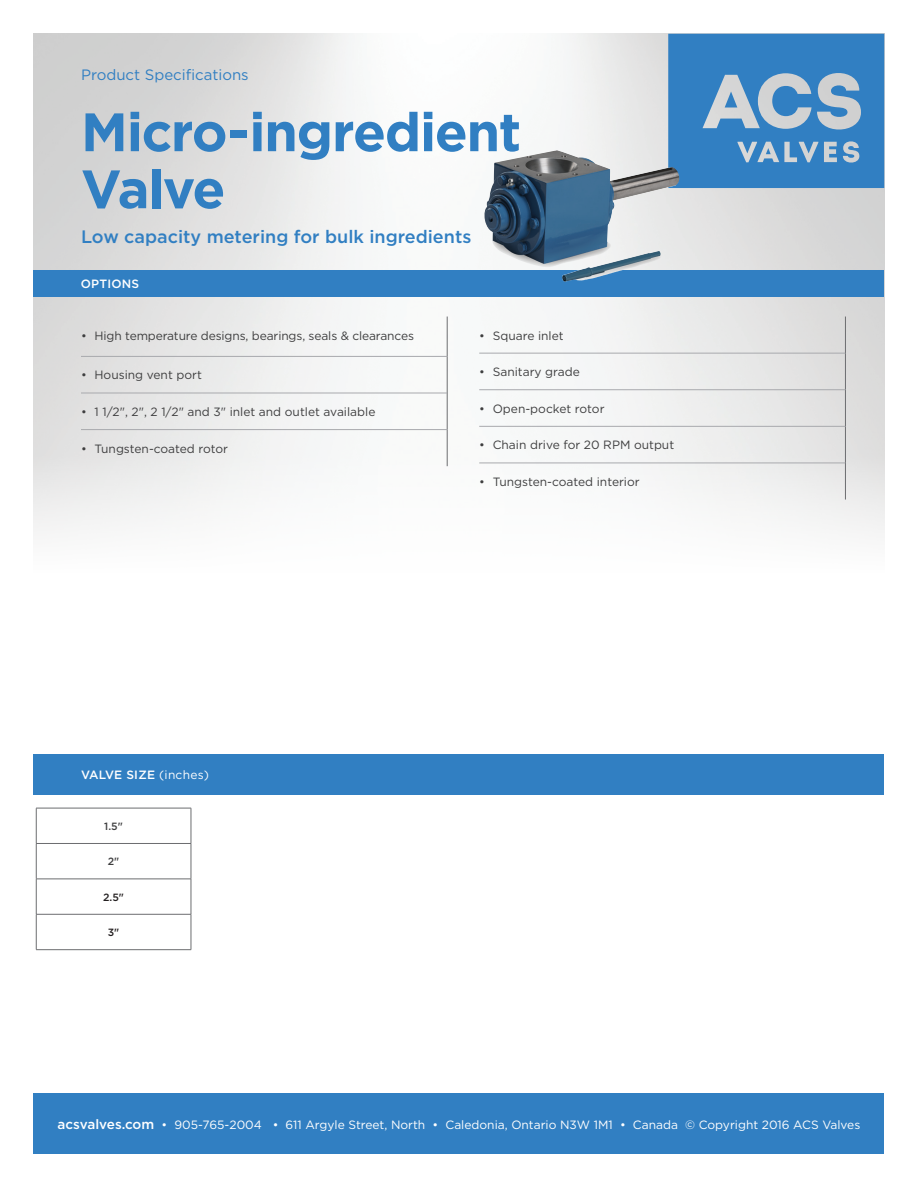
<style>
.page{position:relative;width:918px;height:1188px;background:#fff}
.page>*{position:absolute;margin:0;border:0;box-sizing:border-box;transform-origin:0 0}
.t1{font:700 54px/57px "Gotham";letter-spacing:-.025em;color:#317fc2}
.t2{font:500 18px "Gotham";color:#317fc2}
.t3{font:15px "Gotham";color:#317fc2}
.t4{font:12px "Gotham";color:#3e3e3f}
.t5{font:12px "Gotham";color:#fff}
.t6{font:500 12px "Gotham";letter-spacing:.02em;color:#fff}
.t7{font:500 10.5px "Gotham";color:#3e3e3f}
.t8{font:500 10.5px "Gotham";color:#231f20}
.s1{font-weight:400}
.s2{font-weight:500;font-size:13.5px}
</style>
<div class="page">
<img style="left:34px;top:34px;width:850px;height:499px">
<svg style="left:668px;top:34px;width:216px;height:154px;background:#4f8ec4"></svg>
<div style="left:33px;top:1094px;width:851px;height:60px;background:#317fc2"></div>
<div style="left:33px;top:270px;width:851px;height:27px;background:#317fc2"></div>
<div style="left:34px;top:754px;width:850px;height:40px;background:#317fc2"></div>
<svg style="left:37px;top:809px;width:154px;height:140px"></svg>
<hr style="left:36px;top:808px;width:155px;height:1px;background:#6c6d70">
<hr style="left:191px;top:808px;width:1px;height:35px;background:#6c6d70">
<hr style="left:36px;top:843px;width:155px;height:1px;background:#6c6d70">
<hr style="left:191px;top:844px;width:1px;height:35px;background:#6c6d70">
<hr style="left:36px;top:879px;width:155px;height:1px;background:#6c6d70">
<hr style="left:191px;top:879px;width:1px;height:35px;background:#6c6d70">
<hr style="left:36px;top:914px;width:155px;height:1px;background:#6c6d70">
<hr style="left:191px;top:914px;width:1px;height:35px;background:#6c6d70">
<hr style="left:36px;top:808px;width:1px;height:35px;background:#6c6d70">
<hr style="left:36px;top:844px;width:1px;height:35px;background:#6c6d70">
<hr style="left:36px;top:879px;width:1px;height:35px;background:#6c6d70">
<hr style="left:36px;top:914px;width:1px;height:35px;background:#6c6d70">
<hr style="left:36px;top:949px;width:155px;height:1px;background:#6c6d70">
<img style="left:484px;top:150px;width:73px;height:101px">
<hr style="left:447px;top:317px;width:1px;height:39px;background:#6c6d70">
<hr style="left:447px;top:356px;width:1px;height:37px;background:#6c6d70">
<hr style="left:447px;top:393px;width:1px;height:37px;background:#6c6d70">
<hr style="left:447px;top:430px;width:1px;height:36px;background:#6c6d70">
<hr style="left:81px;top:356px;width:366px;height:1px;background:#a8a9ad">
<hr style="left:81px;top:393px;width:366px;height:1px;background:#a8a9ad">
<hr style="left:81px;top:429px;width:366px;height:1px;background:#a8a9ad">
<hr style="left:845px;top:317px;width:1px;height:36px;background:#6c6d70">
<hr style="left:845px;top:353px;width:1px;height:37px;background:#6c6d70">
<hr style="left:845px;top:390px;width:1px;height:36px;background:#6c6d70">
<hr style="left:845px;top:426px;width:1px;height:37px;background:#6c6d70">
<hr style="left:845px;top:463px;width:1px;height:37px;background:#6c6d70">
<hr style="left:479px;top:353px;width:366px;height:1px;background:#a8a9ad">
<hr style="left:479px;top:389px;width:366px;height:1px;background:#a8a9ad">
<hr style="left:479px;top:426px;width:366px;height:1px;background:#a8a9ad">
<hr style="left:479px;top:463px;width:366px;height:1px;background:#a8a9ad">
<p class="t3" style="left:81px;top:65px;width:169px">Product Specifications</p>
<h1 class="t1" style="left:81px;top:103px;width:442px">Micro-ingredient<br>Valve</h1>
<h2 class="t2" style="left:81px;top:225px;width:392px">Low capacity metering for bulk ingredients</h2>
<p class="t6" style="left:81px;top:276px;width:60px">OPTIONS</p>
<p class="t4" style="left:81px;top:328px;width:335px">• High temperature designs, bearings, seals &amp; clearances</p>
<p class="t4" style="left:81px;top:368px;width:122px">• Housing vent port</p>
<p class="t4" style="left:81px;top:404px;width:296px">• 1 1/2", 2", 2 1/2" and 3" inlet and outlet available</p>
<p class="t4" style="left:81px;top:441px;width:149px">• Tungsten-coated rotor</p>
<p class="t4" style="left:479px;top:328px;width:86px">• Square inlet</p>
<p class="t4" style="left:479px;top:364px;width:102px">• Sanitary grade</p>
<p class="t4" style="left:479px;top:401px;width:127px">• Open-pocket rotor</p>
<p class="t4" style="left:479px;top:438px;width:196px">• Chain drive for 20 RPM output</p>
<p class="t4" style="left:479px;top:474px;width:162px">• Tungsten-coated interior</p>
<p class="t6" style="left:81px;top:767px;width:129px">VALVE SIZE <span class="s1">(inches)</span></p>
<p class="t7" style="left:104px;top:819px;width:20px">1.5"</p>
<p class="t7" style="left:108px;top:855px;width:13px">2"</p>
<p class="t8" style="left:103px;top:890px;width:22px">2.5"</p>
<p class="t8" style="left:108px;top:926px;width:13px">3"</p>
<p class="t5" style="left:58px;top:1117px;width:804px"><span class="s2">acsvalves.com</span> • 905-765-2004 • 611 Argyle Street, North • Caledonia, Ontario N3W 1M1 • Canada © Copyright 2016 ACS Valves</p>
</div>
